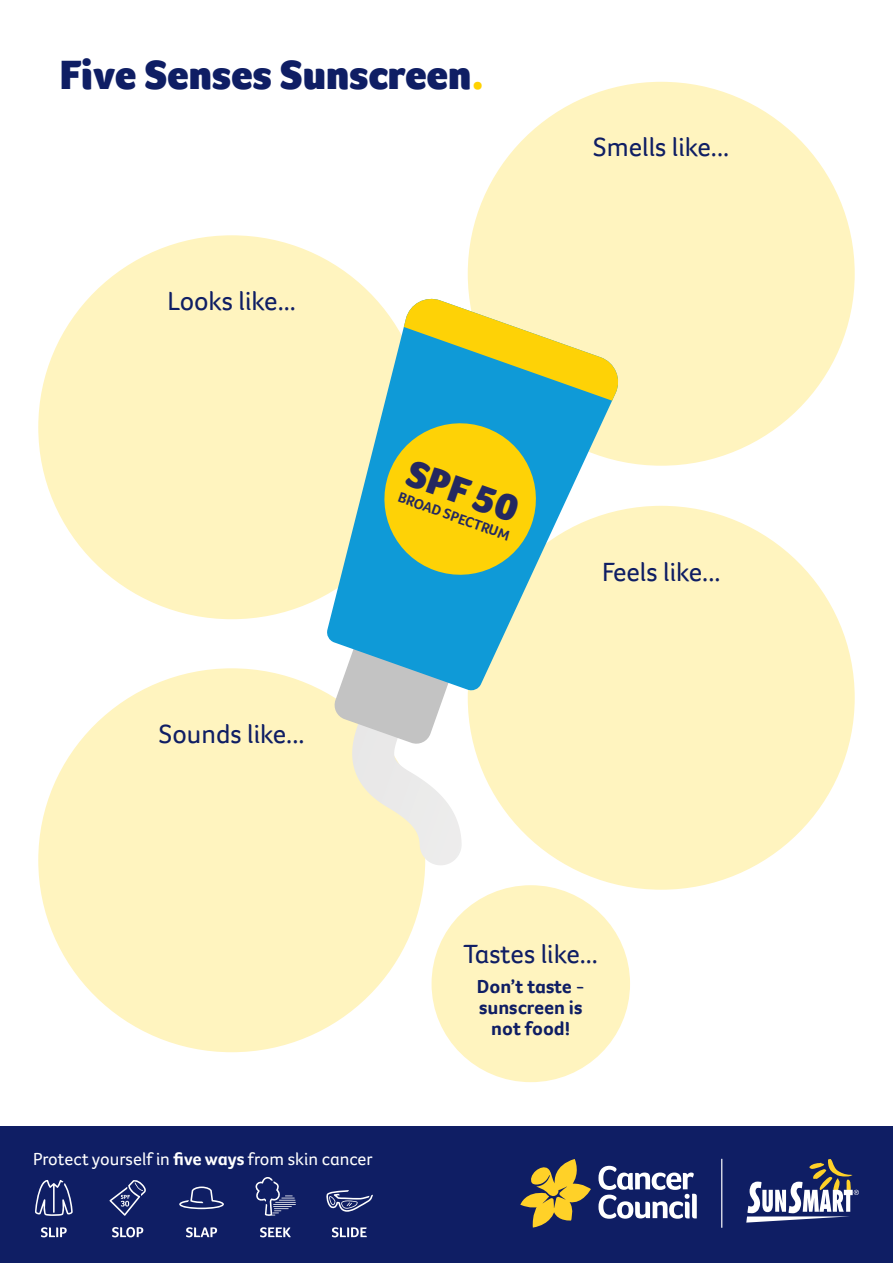
<style>
.page{position:relative;width:893px;height:1263px;background:#fff}
.page>*{position:absolute;margin:0;border:0;box-sizing:border-box;transform-origin:0 0}
.t1{font:900 42px "Foco CC";color:#0f1e64}
.t2{font:900 38.85px "Foco CC";color:#242860}
.t3{font:27px "Foco CC";color:#0f1e64}
.t4{font:700 19.5px/21px "Foco CC";color:#0f1e64;text-align:center}
.t5{font:18px "Foco CC";color:#fff}
.t6{font:700 14.7px "Foco CC";color:#242860}
.s1{color:#ffd200}
.s2{font-weight:700}
</style>
<div class="page">
<div style="left:0;top:1127px;width:893px;height:136px;background:#0f1e64"></div>
<svg style="left:520px;top:1159px;width:71px;height:68px"></svg>
<svg style="left:598px;top:1166px;width:99px;height:53px"></svg>
<hr style="left:721px;top:1159px;width:1px;height:69px;background:#fff">
<svg style="left:746px;top:1159px;width:113px;height:63px"></svg>
<div style="left:468px;top:82px;width:387px;height:384px;background:#fff4bf;border-radius:50%"></div>
<div style="left:468px;top:506px;width:387px;height:384px;background:#fff4bf;border-radius:50%"></div>
<div style="left:38px;top:235px;width:387px;height:384px;background:#fff4bf;border-radius:50%"></div>
<div style="left:38px;top:668px;width:387px;height:384px;background:#fff4bf;border-radius:50%"></div>
<div style="left:432px;top:885px;width:198px;height:197px;background:#fff4bf;border-radius:50%"></div>
<svg style="left:311px;top:685px;width:173px;height:195px"></svg>
<svg style="left:326px;top:295px;width:296px;height:396px"></svg>
<svg style="left:404px;top:295px;width:218px;height:106px"></svg>
<svg style="left:375px;top:414px;width:170px;height:170px;background:#a7be54"></svg>
<svg style="left:41px;top:1227px;width:26px;height:10px"></svg>
<svg style="left:112px;top:1227px;width:31px;height:10px"></svg>
<svg style="left:186px;top:1227px;width:31px;height:10px"></svg>
<svg style="left:260px;top:1227px;width:31px;height:10px"></svg>
<svg style="left:332px;top:1227px;width:35px;height:10px"></svg>
<svg style="left:35px;top:1180px;width:38px;height:36px"></svg>
<svg style="left:110px;top:1180px;width:36px;height:36px"></svg>
<svg style="left:179px;top:1186px;width:45px;height:23px"></svg>
<svg style="left:255px;top:1177px;width:41px;height:39px"></svg>
<svg style="left:326px;top:1190px;width:47px;height:22px"></svg>
<h1 class="t1" style="left:60px;top:50px;width:426px">Five Senses Sunscreen<span class="s1">.</span></h1>
<p class="t3" style="left:168px;top:283px;width:130px">Looks like...</p>
<p class="t3" style="left:159px;top:716px;width:147px">Sounds like...</p>
<h2 class="t2" style="left:417px;top:450px;width:117px;rotate:20deg">SPF 50</h2>
<p class="t6" style="left:402px;top:488px;width:119px;rotate:20deg">BROAD SPECTRUM</p>
<p class="t3" style="left:593px;top:129px;width:137px">Smells like...</p>
<p class="t3" style="left:602px;top:553px;width:120px">Feels like...</p>
<p class="t5" style="left:33px;top:1151px;width:341px">Protect yourself in <span class="s2">five ways</span> from skin cancer</p>
<p class="t3" style="left:464px;top:936px;width:136px">Tastes like...</p>
<p class="t4" style="left:477px;top:977px;width:109px">Don’t taste - sunscreen is not food!</p>
</div>
